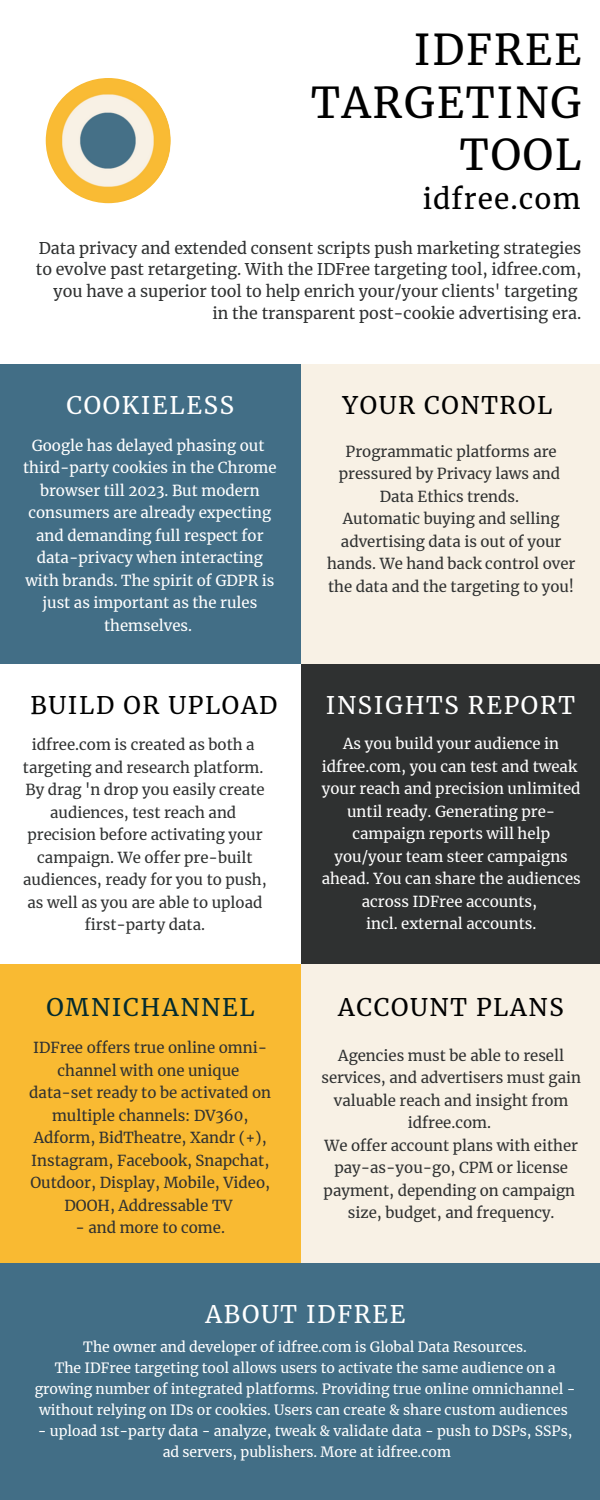
<style>
.page{position:relative;width:600px;height:1500px;background:#fff}
.page>*{position:absolute;margin:0;border:0;box-sizing:border-box;transform-origin:0 0}
.t1{font:42px "Merriweather";letter-spacing:.04em;color:#000}
.t2{font:28px "Merriweather";letter-spacing:.04em;color:#000}
.t3{font:24px "Merriweather";letter-spacing:.07em;color:#000}
.t4{font:24px "Merriweather";letter-spacing:.07em;color:#fff}
.t5{font:24px "Merriweather";letter-spacing:.07em;color:#032b2f}
.t6{font:16px/21.8px "Merriweather";color:#2f3131;text-align:right}
.t7{font:15px/22.5px "Merriweather";color:#2f3131;text-align:center}
.t8{font:15px/22.5px "Merriweather";color:#fff;text-align:center}
.t9{font:14px/21px "Merriweather";color:#fff;text-align:center}
</style>
<div class="page">
<div style="left:301px;top:664px;width:299px;height:300px;background:#2f3131"></div>
<div style="left:0;top:364px;width:600px;height:300px;background:#426e86"></div>
<div style="left:2px;top:964px;width:598px;height:300px;background:#f8f1e5"></div>
<div style="left:301px;top:364px;width:299px;height:300px;background:#f8f1e5"></div>
<div style="left:0;top:964px;width:301px;height:300px;background:#f9ba32"></div>
<div style="left:0;top:1264px;width:600px;height:236px;background:#426e86"></div>
<img style="left:46px;top:78px;width:125px;height:125px;border-radius:50%">
<p class="t1" style="left:414px;top:24px;width:169px">IDFREE</p>
<p class="t1" style="left:311px;top:76px;width:272px">TARGETING</p>
<p class="t1" style="left:460px;top:129px;width:123px">TOOL</p>
<p class="t2" style="left:423px;top:181px;width:159px">idfree.com</p>
<p class="t6" style="left:36px;top:237px;width:547px">Data privacy and extended consent scripts push marketing strategies to evolve past retargeting. With the IDFree targeting tool, idfree.com, you have a superior tool to help enrich your/your clients' targeting</p>
<p class="t6" style="left:212px;top:302px;width:370px">in the transparent post-cookie advertising era.</p>
<p class="t4" style="left:67px;top:390px;width:169px">COOKIELESS</p>
<p class="t8" style="left:32px;top:434px;width:234px">Google has delayed phasing out</p>
<p class="t8" style="left:23px;top:457px;width:255px">third-party cookies in the Chrome browser till 2023. But modern consumers are already expecting and demanding full respect for data-privacy when interacting with brands. The spirit of GDPR is just as important as the rules themselves.</p>
<p class="t3" style="left:30px;top:690px;width:249px">BUILD OR UPLOAD</p>
<p class="t7" style="left:32px;top:733px;width:224px">idfree.com is created as both a</p>
<p class="t7" style="left:23px;top:756px;width:242px">targeting and research platform.</p>
<p class="t7" style="left:25px;top:778px;width:241px">By drag 'n drop you easily create audiences, test reach and</p>
<p class="t7" style="left:23px;top:823px;width:245px">precision before activating your campaign. We offer pre-built audiences, ready for you to push, as well as you are able to upload first-party data.</p>
<p class="t3" style="left:343px;top:390px;width:211px">YOUR CONTROL</p>
<p class="t7" style="left:339px;top:440px;width:223px">Programmatic platforms are pressured by Privacy laws and</p>
<p class="t7" style="left:380px;top:485px;width:141px">Data Ethics trends.</p>
<p class="t7" style="left:327px;top:508px;width:250px">Automatic buying and selling advertising data is out of your hands. We hand back control over the data and the targeting to you!</p>
<p class="t4" style="left:326px;top:690px;width:251px">INSIGHTS REPORT</p>
<p class="t8" style="left:322px;top:733px;width:257px">As you build your audience in idfree.com, you can test and tweak</p>
<p class="t8" style="left:322px;top:778px;width:261px">your reach and precision unlimited until ready. Generating pre&shy;campaign reports will help you/your team steer campaigns ahead. You can share the audiences across IDFree accounts,</p>
<p class="t8" style="left:366px;top:913px;width:172px">incl. external accounts.</p>
<p class="t5" style="left:47px;top:993px;width:210px">OMNICHANNEL</p>
<p class="t3" style="left:338px;top:993px;width:227px">ACCOUNT PLANS</p>
<p class="t7" style="left:33px;top:1037px;width:236px">IDFree offers true online omni&shy;channel with one unique</p>
<p class="t7" style="left:29px;top:1082px;width:243px">data-set ready to be activated on multiple channels: DV360,<br>Adform, BidTheatre, Xandr (+),<br>Instagram, Facebook, Snapchat,<br>Outdoor, Display, Mobile, Video,<br>DOOH, Addressable TV</p>
<p class="t7" style="left:76px;top:1217px;width:151px">- and more to come.</p>
<p class="t7" style="left:321px;top:1044px;width:261px">Agencies must be able to resell services, and advertisers must gain valuable reach and insight from idfree.com.</p>
<p class="t7" style="left:324px;top:1134px;width:256px">We offer account plans with either pay-as-you-go, CPM or license payment, depending on campaign</p>
<p class="t7" style="left:348px;top:1202px;width:208px">size, budget, and frequency.</p>
<p class="t4" style="left:206px;top:1299px;width:201px">ABOUT IDFREE</p>
<p class="t9" style="left:83px;top:1336px;width:445px">The owner and developer of idfree.com is Global Data Resources.</p>
<p class="t9" style="left:35px;top:1357px;width:542px">The IDFree targeting tool allows users to activate the same audience on a growing number of integrated platforms. Providing true online omnichannel - without relying on IDs or cookies. Users can create &amp; share custom audiences</p>
<p class="t9" style="left:38px;top:1420px;width:536px">- upload 1st-party data - analyze, tweak &amp; validate data - push to DSPs, SSPs,</p>
<p class="t9" style="left:163px;top:1441px;width:290px">ad servers, publishers. More at idfree.com</p>
</div>
